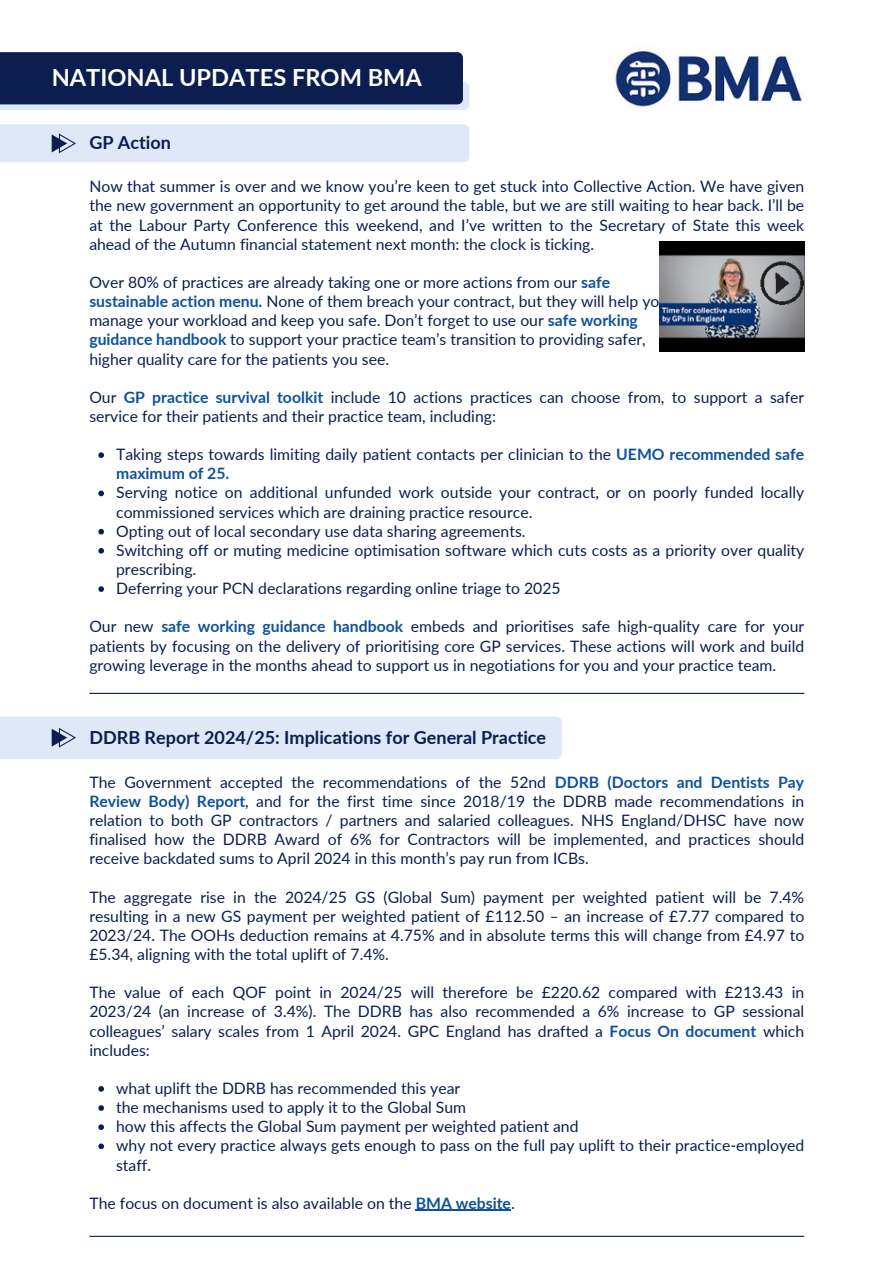
<style>
.page{position:relative;width:894px;height:1264px;background:#fff}
.page>*{position:absolute;margin:0;border:0;box-sizing:border-box;transform-origin:0 0}
.t1{font:700 23.55px "Lato";color:#fff}
.t2{font:700 18px "Lato";color:#0b1e4f}
.t3{font:15.75px/19.2px "Lato";color:#0b1e4f;text-align:justify}
.s1{font-weight:700;color:#0f519d}
</style>
<div class="page">
<svg style="left:98px;top:452px;width:6px;height:6px"></svg>
<svg style="left:98px;top:490px;width:6px;height:6px"></svg>
<svg style="left:98px;top:529px;width:6px;height:5px"></svg>
<svg style="left:98px;top:548px;width:6px;height:5px"></svg>
<svg style="left:98px;top:586px;width:6px;height:6px"></svg>
<img style="left:659px;top:242px;width:145px;height:109px">
<img style="left:759px;top:260px;width:44px;height:44px">
<hr style="left:89px;top:692px;width:715px;height:2px;background:#0b1e4f">
<div style="left:0;top:124px;width:469px;height:38px;background:#dfe8f6"></div>
<img style="left:613px;top:48px;width:190px;height:62px">
<svg style="left:0;top:52px;width:469px;height:58px;background:#223461"></svg>
<svg style="left:98px;top:1086px;width:6px;height:5px"></svg>
<svg style="left:98px;top:1105px;width:6px;height:5px"></svg>
<svg style="left:98px;top:1124px;width:6px;height:5px"></svg>
<svg style="left:98px;top:1143px;width:6px;height:6px"></svg>
<hr style="left:415px;top:1209px;width:96px;height:1px;background:#0f519d">
<hr style="left:89px;top:1235px;width:715px;height:1px;background:#0b1e4f">
<div style="left:0;top:716px;width:561px;height:43px;background:#dfe8f6"></div>
<h1 class="t1" style="left:52px;top:60px;width:372px">NATIONAL UPDATES FROM BMA</h1>
<p class="t2" style="left:89px;top:129px;width:83px">GP Action</p>
<p class="t3" style="left:89px;top:176px;width:716px">Now that summer is over and we know you’re keen to get stuck into Collective Action. We have given the new government an opportunity to get around the table, but we are still waiting to hear back. I’ll be at the Labour Party Conference this weekend, and I’ve written to the Secretary of State this week ahead of the Autumn financial statement next month: the clock is ticking.</p>
<p class="t3" style="left:89px;top:272px;width:580px;text-align:left">Over 80% of practices are already taking one or more actions from our <span class="s1">safe sustainable action menu.</span> None of them breach your contract, but they will help you manage your workload and keep you safe. Don’t forget to use our <span class="s1">safe working guidance handbook</span> to support your practice team’s transition to providing safer, higher quality care for the patients you see.</p>
<p class="t3" style="left:89px;top:387px;width:716px">Our <span class="s1">GP practice survival toolkit</span> include 10 actions practices can choose from, to support a safer service for their patients and their practice team, including:</p>
<p class="t3" style="left:116px;top:444px;width:689px">Taking steps towards limiting daily patient contacts per clinician to the <span class="s1">UEMO recommended safe maximum of 25.</span></p>
<p class="t3" style="left:116px;top:482px;width:689px;text-align:left">Serving notice on additional unfunded work outside your contract, or on poorly funded locally commissioned services which are draining practice resource.<br>Opting out of local secondary use data sharing agreements.<br>Switching off or muting medicine optimisation software which cuts costs as a priority over quality prescribing.<br>Deferring your PCN declarations regarding online triage to 2025</p>
<p class="t3" style="left:89px;top:616px;width:716px">Our new <span class="s1">safe working guidance handbook</span> embeds and prioritises safe high-quality care for your patients by focusing on the delivery of prioritising core GP services. These actions will work and build growing leverage in the months ahead to support us in negotiations for you and your practice team.</p>
<p class="t2" style="left:89px;top:724px;width:458px">DDRB Report 2024/25: Implications for General Practice</p>
<p class="t3" style="left:89px;top:771px;width:716px">The Government accepted the recommendations of the 52nd <span class="s1">DDRB (Doctors and Dentists Pay Review Body) Report</span>, and for the first time since 2018/19 the DDRB made recommendations in relation to both GP contractors / partners and salaried colleagues. NHS England/DHSC have now finalised how the DDRB Award of 6% for Contractors will be implemented, and practices should receive backdated sums to April 2024 in this month’s pay run from ICBs.</p>
<p class="t3" style="left:89px;top:886px;width:716px">The aggregate rise in the 2024/25 GS (Global Sum) payment per weighted patient will be 7.4% resulting in a new GS payment per weighted patient of £112.50 – an increase of £7.77 compared to 2023/24. The OOHs deduction remains at 4.75% and in absolute terms this will change from £4.97 to £5.34, aligning with the total uplift of 7.4%.</p>
<p class="t3" style="left:89px;top:982px;width:716px">The value of each QOF point in 2024/25 will therefore be £220.62 compared with £213.43 in 2023/24 (an increase of 3.4%). The DDRB has also recommended a 6% increase to GP sessional colleagues’ salary scales from 1 April 2024. GPC England has drafted a <span class="s1">Focus On document</span> which includes:</p>
<p class="t3" style="left:116px;top:1078px;width:689px;text-align:left">what uplift the DDRB has recommended this year<br>the mechanisms used to apply it to the Global Sum<br>how this affects the Global Sum payment per weighted patient and<br>why not every practice always gets enough to pass on the full pay uplift to their practice-employed staff.</p>
<p class="t3" style="left:89px;top:1192px;width:427px">The focus on document is also available on the <span class="s1">BMA website</span>.</p>
</div>
